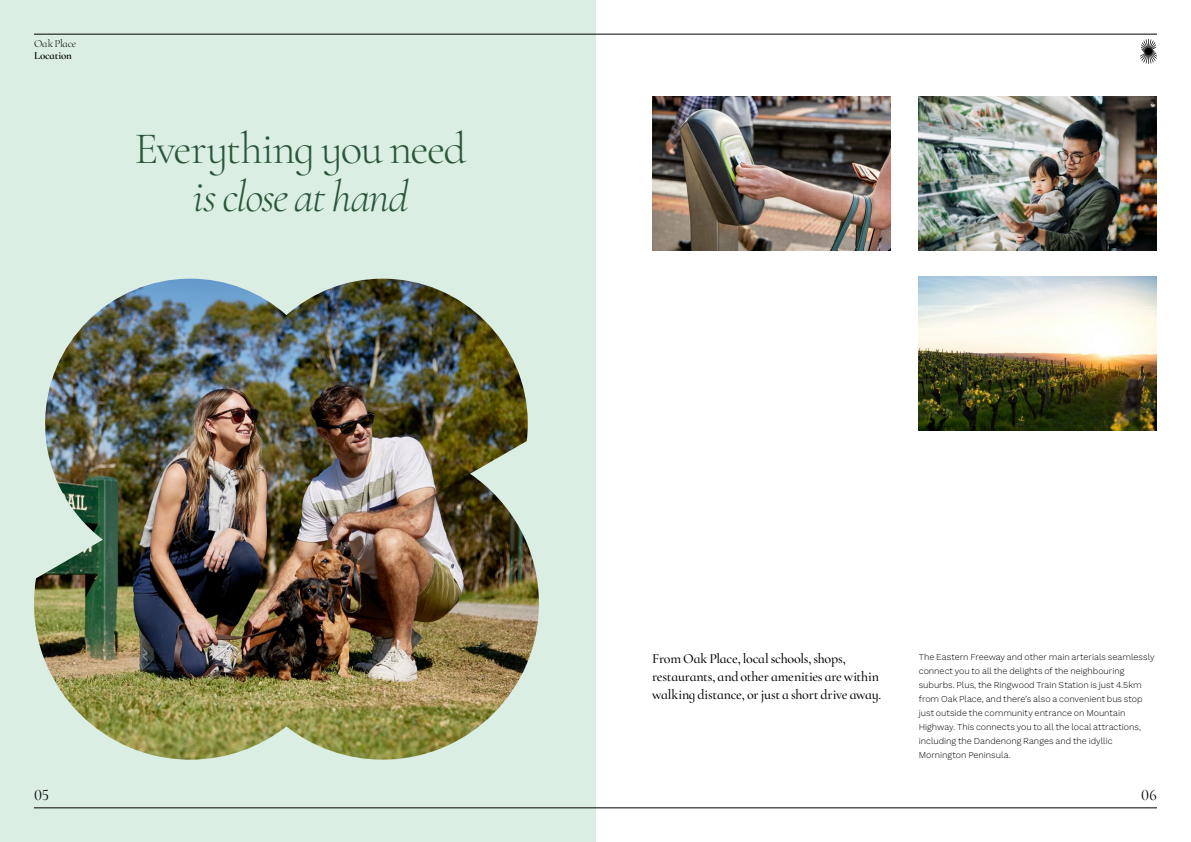
<style>
.page{position:relative;width:1191px;height:842px;background:#fff}
.page>*{position:absolute;margin:0;border:0;box-sizing:border-box;transform-origin:0 0}
.t1{font:300 45px "Cormorant Infant";letter-spacing:-.035em;color:#2a5638}
.t2{font:italic 300 45px "Cormorant Infant";letter-spacing:-.035em;color:#2a5638}
.t3{font:16px "Cormorant Infant";color:#000}
.t4{font:500 14px/18px "Cormorant Infant";letter-spacing:-.015em;color:#000}
.t5{font:300 11px "Cormorant Infant";letter-spacing:-.02em;color:#000}
.t6{font:600 11px "Cormorant Infant";letter-spacing:-.015em;color:#000}
.t7{font:9px/14px "Work Sans";color:#000}
</style>
<div class="page">
<div style="left:0;top:0;width:595px;height:842px;background:#daeee3"></div>
<img style="left:34px;top:279px;width:494px;height:481px">
<img style="left:382px;top:474px;width:157px;height:286px">
<img style="left:652px;top:96px;width:238px;height:154px">
<img style="left:918px;top:96px;width:239px;height:154px">
<img style="left:918px;top:277px;width:239px;height:153px">
<hr style="left:34px;top:34px;width:1123px;height:1px;background:#000">
<hr style="left:34px;top:808px;width:1123px;height:1px;background:#000">
<svg style="left:1140px;top:39px;width:17px;height:25px"></svg>
<p class="t5" style="left:34px;top:37px;width:44px">Oak Place</p>
<p class="t6" style="left:34px;top:48px;width:39px">Location</p>
<h1 class="t1" style="left:134px;top:122px;width:334px">Everything you need</h1>
<h1 class="t2" style="left:193px;top:162px;width:217px">is close at hand</h1>
<h3 class="t4" style="left:652px;top:650px;width:230px">From Oak Place, local schools, shops, restaurants, and other amenities are within walking distance, or just a short drive away.</h3>
<p class="t7" style="left:918px;top:650px;width:237px">The Eastern Freeway and other main arterials seamlessly connect you to all the delights of the neighbouring suburbs. Plus, the Ringwood Train Station is just 4.5km from Oak Place, and there’s also a convenient bus stop just outside the community entrance on Mountain Highway. This connects you to all the local attractions, including the Dandenong Ranges and the idyllic Mornington Peninsula.</p>
<h2 class="t3" style="left:34px;top:785px;width:16px">05</h2>
<h2 class="t3" style="left:1141px;top:785px;width:17px">06</h2>
</div>
